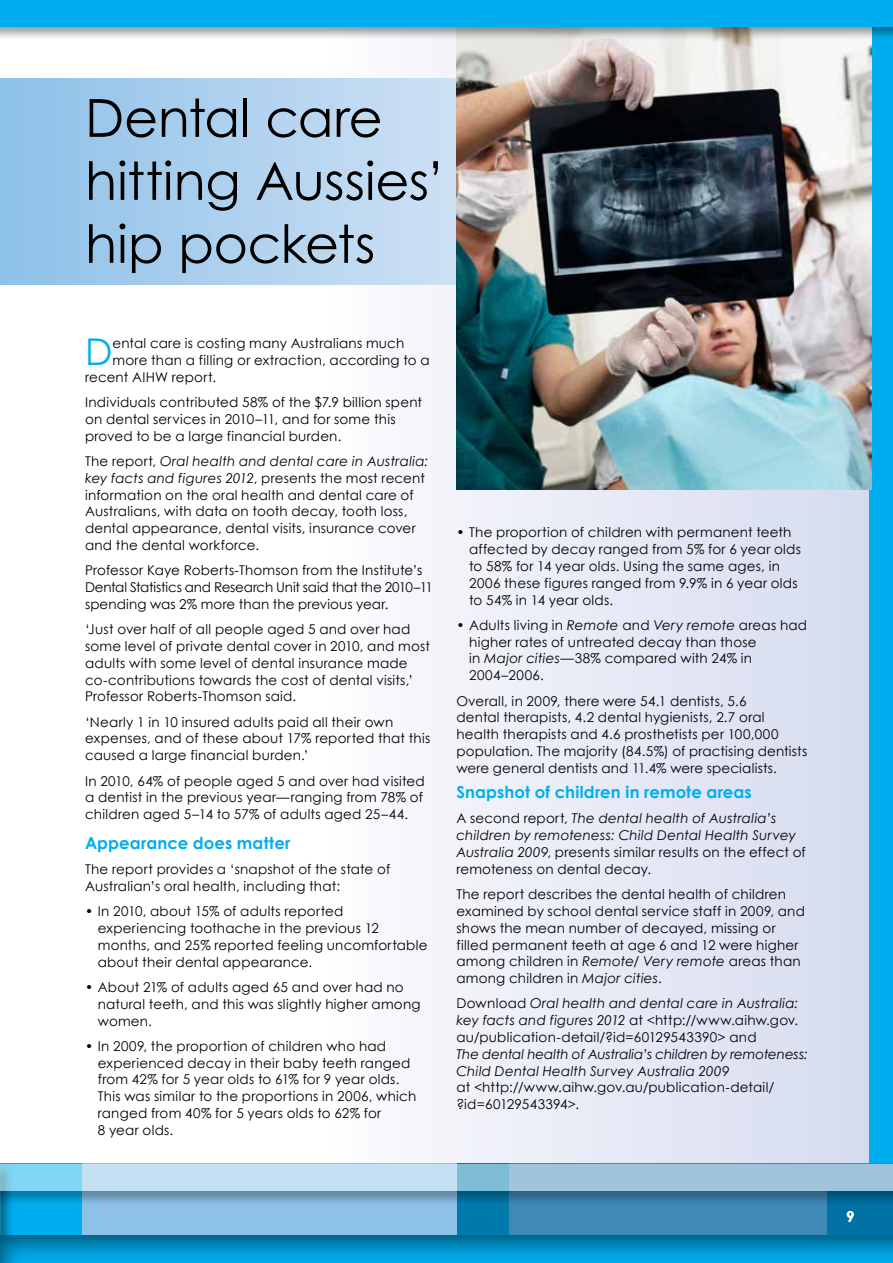
<style>
.page{position:relative;width:893px;height:1263px;background:#fff}
.page>*{position:absolute;margin:0;border:0;box-sizing:border-box;transform-origin:0 0}
.t1{font:52.5px/63px "Century Gothic";letter-spacing:-.005em;color:#000}
.t2{font:36.9px "Century Gothic";color:#00aeef}
.t3{font:700 16.5px "Century Gothic";letter-spacing:.005em;color:#00aeef}
.t4{font:700 15px "Century Gothic";color:#fff}
.t5{font:13.5px/16.8px "Century Gothic";letter-spacing:.015em;color:#000}
.t6{font:italic 13.5px/16.8px "Century Gothic";letter-spacing:.01em;color:#000}
.s1{font-style:italic}
.s2{font-style:normal}
</style>
<div class="page">
<div style="left:0;top:0;width:893px;height:1263px;background:linear-gradient(to right,#fff,#d9def0)"></div>
<svg style="left:1px;top:79px;width:455px;height:206px;background:#add0ee"></svg>
<hr style="left:0;top:79px;width:1px;height:206px;background:#8dc1e8">
<div style="left:870px;top:16px;width:23px;height:1247px;background:#00aeef"></div>
<div style="left:495px;top:1164px;width:398px;height:99px;background:#3f89b6"></div>
<div style="left:828px;top:1191px;width:65px;height:46px;background:#0072a6"></div>
<div style="left:0;top:1164px;width:98px;height:99px;background:#00aeef"></div>
<div style="left:0;top:1162px;width:14px;height:101px;background:#000;opacity:.4"></div>
<div style="left:456px;top:1164px;width:53px;height:99px;background:#007aac"></div>
<div style="left:82px;top:1164px;width:374px;height:99px;background:#8dc1e8"></div>
<div style="left:0;top:1233px;width:893px;height:30px;background:#000;opacity:.49"></div>
<div style="left:0;top:1163px;width:893px;height:43px;background:#000;opacity:.6"></div>
<svg style="left:0;top:1164px;width:893px;height:27px;background:#a9cfe6"></svg>
<img style="left:456px;top:40px;width:416px;height:449px">
<div style="left:0;top:0;width:893px;height:40px;background:#000;opacity:.4"></div>
<div style="left:0;top:0;width:893px;height:26px;background:#00aeef"></div>
<h1 class="t1" style="left:85px;top:86px;width:362px">Dental care hitting Aussies’ hip pockets</h1>
<h2 class="t2" style="left:85px;top:326px;width:29px">D</h2>
<p class="t5" style="left:112px;top:335px;width:293px">ental care is costing many Australians much</p>
<p class="t5" style="left:112px;top:351px;width:319px">more than a filling or extraction, according to a</p>
<p class="t5" style="left:85px;top:368px;width:133px">recent AIHW report.</p>
<p class="t5" style="left:85px;top:394px;width:339px">Individuals contributed 58% of the $7.9 billion spent on dental services in 2010–11, and for some this proved to be a large financial burden.</p>
<p class="t5" style="left:85px;top:452px;width:345px">The report, <span class="s1">Oral health and dental care in Australia: key facts and figures 2012</span>, presents the most recent information on the oral health and dental care of Australians, with data on tooth decay, tooth loss, dental appearance, dental visits, insurance cover and the dental workforce.</p>
<p class="t5" style="left:85px;top:562px;width:349px">Professor Kaye Roberts-Thomson from the Institute’s<br>Dental Statistics and Research Unit said that the 2010–11 spending was 2% more than the previous year.</p>
<p class="t5" style="left:85px;top:621px;width:347px">‘Just over half of all people aged 5 and over had some level of private dental cover in 2010, and most adults with some level of dental insurance made co-contributions towards the cost of dental visits,’ Professor Roberts-Thomson said.</p>
<p class="t5" style="left:85px;top:713px;width:347px">‘Nearly 1 in 10 insured adults paid all their own expenses, and of these about 17% reported that this caused a large financial burden.’</p>
<p class="t5" style="left:85px;top:772px;width:341px">In 2010, 64% of people aged 5 and over had visited a dentist in the previous year—ranging from 78% of children aged 5–14 to 57% of adults aged 25–44.</p>
<p class="t3" style="left:85px;top:830px;width:207px">Appearance does matter</p>
<p class="t5" style="left:85px;top:861px;width:307px">The report provides a ‘snapshot of the state of<br>Australian’s oral health, including that:</p>
<p class="t5" style="left:98px;top:903px;width:331px;text-indent:-13px">• In 2010, about 15% of adults reported experiencing toothache in the previous 12 months, and 25% reported feeling uncomfortable about their dental appearance.</p>
<p class="t5" style="left:98px;top:978px;width:324px;text-indent:-13px">• About 21% of adults aged 65 and over had no natural teeth, and this was slightly higher among women.</p>
<p class="t5" style="left:98px;top:1037px;width:320px;text-indent:-13px">• In 2009, the proportion of children who had experienced decay in their baby teeth ranged from 42% for 5 year olds to 61% for 9 year olds.<br>This was similar to the proportions in 2006, which ranged from 40% for 5 years olds to 62% for<br>8 year olds.</p>
<p class="t5" style="left:469px;top:524px;width:333px;text-indent:-13px">• The proportion of children with permanent teeth affected by decay ranged from 5% for 6 year olds to 58% for 14 year olds. Using the same ages, in 2006 these figures ranged from 9.9% in 6 year olds to 54% in 14 year olds.</p>
<p class="t5" style="left:469px;top:616px;width:339px;text-indent:-13px">• Adults living in <span class="s1">Remote</span> and <span class="s1">Very remote</span> areas had higher rates of untreated decay than those<br>in <span class="s1">Major cities</span>—38% compared with 24% in 2004–2006.</p>
<p class="t5" style="left:456px;top:692px;width:352px">Overall, in 2009, there were 54.1 dentists, 5.6<br>dental therapists, 4.2 dental hygienists, 2.7 oral health therapists and 4.6 prosthetists per 100,000 population. The majority (84.5%) of practising dentists were general dentists and 11.4% were specialists.</p>
<p class="t3" style="left:456px;top:780px;width:297px">Snapshot of children in remote areas</p>
<p class="t6" style="left:456px;top:810px;width:351px"><span class="s2">A second report,</span> The dental health of Australia’s children by remoteness: Child Dental Health Survey Australia 2009<span class="s2">, presents similar results on the effect of remoteness on dental decay.</span></p>
<p class="t5" style="left:456px;top:886px;width:350px">The report describes the dental health of children examined by school dental service staff in 2009, and shows the mean number of decayed, missing or filled permanent teeth at age 6 and 12 were higher among children in <span class="s1">Remote/ Very remote</span> areas than among children in <span class="s1">Major cities</span>.</p>
<p class="t5" style="left:456px;top:995px;width:343px;text-align:justify">Download <span class="s1">Oral health and dental care in Australia: key facts and figures 2012</span> at &lt;http://www.aihw.gov. au/publication-detail/?id=60129543390&gt; and</p>
<p class="t6" style="left:456px;top:1045px;width:353px">The dental health of Australia’s children by remoteness:<br>Child Dental Health Survey Australia 2009</p>
<p class="t5" style="left:456px;top:1079px;width:319px">at &lt;http://www.aihw.gov.au/publication-detail/ ?id=60129543394&gt;.</p>
<p class="t4" style="left:846px;top:1205px;width:10px">9</p>
</div>
